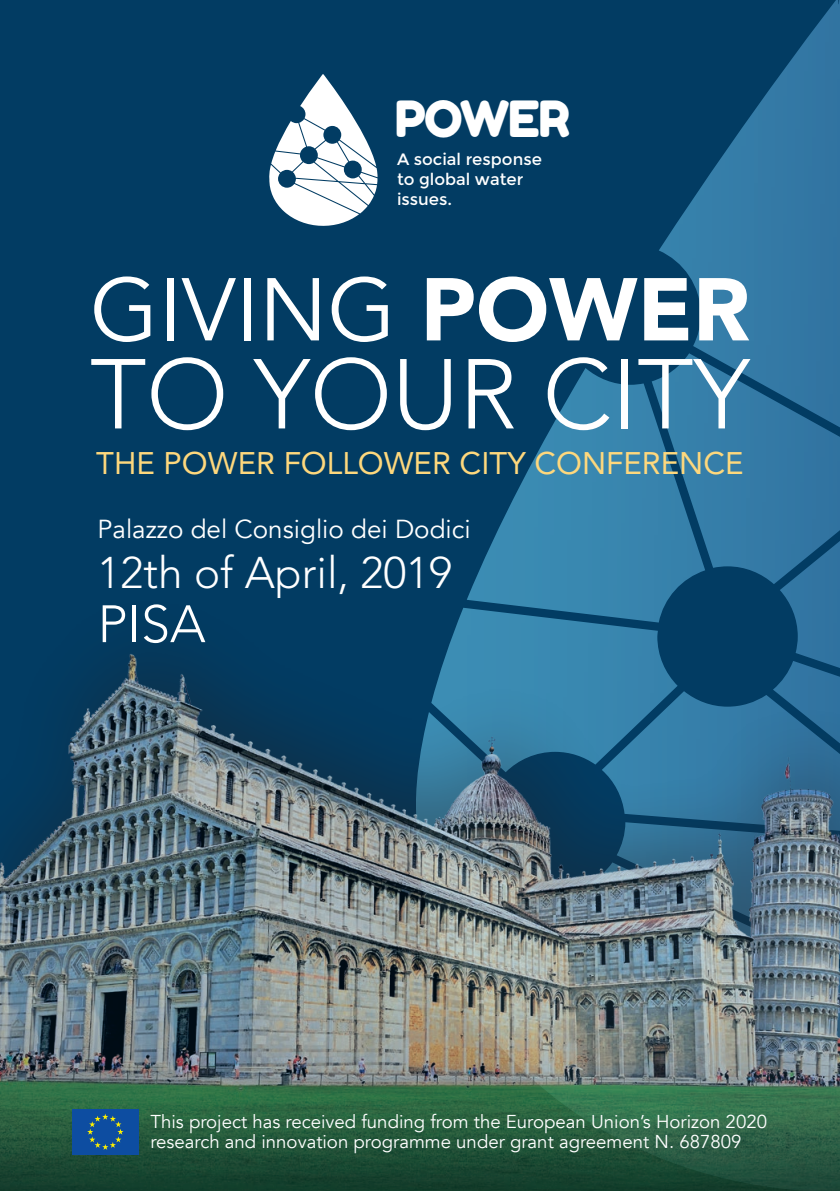
<style>
.page{position:relative;width:840px;height:1191px;background:#fff}
.page>*{position:absolute;margin:0;border:0;box-sizing:border-box;transform-origin:0 0}
.t1{font:300 98px "Avenir";color:#fff}
.t2{font:88px "Avenir";color:#fff}
.t3{font:300 52px "Avenir";color:#fff}
.t4{font:49.8px "Fredoka One";letter-spacing:-.035em;color:#fff}
.t5{font:300 44px "Avenir";color:#fff}
.t6{font:31px "Avenir";color:#fed87d}
.t7{font:26px "Avenir";color:#fff}
.t8{font:18.6px/20.4px "Avenir";color:#fff}
.t9{font:16.4px/19.8px "Montserrat";color:#fff}
.s1{font-weight:900}
</style>
<div class="page">
<div style="left:0;top:0;width:839px;height:1191px;background:#023c63"></div>
<img style="left:477px;top:0;width:362px;height:576px">
<svg style="left:269px;top:74px;width:108px;height:152px"></svg>
<div style="left:0;top:576px;width:839px;height:615px;background:#231f20;opacity:.5"></div>
<img style="left:0;top:612px;width:839px;height:579px">
<div style="left:72px;top:1109px;width:67px;height:45px;background:#0d4da1"></div>
<svg style="left:87px;top:1114px;width:36px;height:36px"></svg>
<p class="t4" style="left:394px;top:89px;width:177px">POWER</p>
<p class="t9" style="left:397px;top:149px;width:146px">A social response to global water issues.</p>
<p class="t2" style="left:90px;top:258px;width:661px">GIVING <span class="s1">POWER</span></p>
<p class="t1" style="left:90px;top:337px;width:661px">TO YOUR CITY</p>
<p class="t6" style="left:96px;top:446px;width:648px">THE POWER FOLLOWER CITY CONFERENCE</p>
<p class="t7" style="left:98px;top:513px;width:374px">Palazzo del Consiglio dei Dodici</p>
<p class="t5" style="left:98px;top:547px;width:356px">12th of April, 2019</p>
<p class="t3" style="left:98px;top:593px;width:109px">PISA</p>
<p class="t8" style="left:150px;top:1111px;width:617px">This project has received funding from the European Union’s Horizon 2020 research and innovation programme under grant agreement N. 687809</p>
</div>
